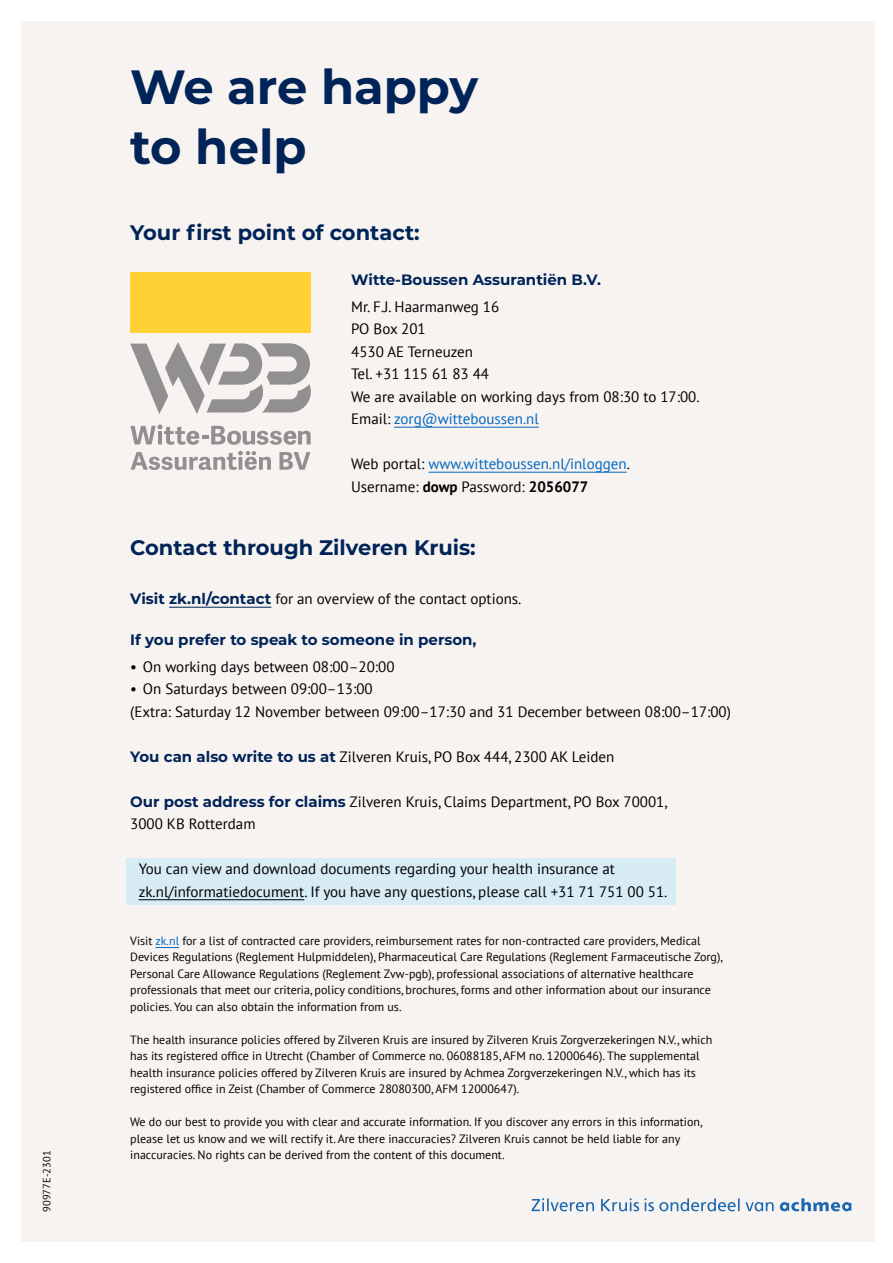
<style>
.page{position:relative;width:893px;height:1263px;background:#fff}
.page>*{position:absolute;margin:0;border:0;box-sizing:border-box;transform-origin:0 0}
.Kop_titel{font:700 48px/60px "Montserrat";color:#002358}
.Alinea_kop{font:700 21px "Montserrat";color:#002358}
.Brood{font:15px/22.5px "PT Sans";color:#000}
.Kader_blauw_achterzi{font:15px/22.5px "PT Sans";color:#000}
.Alinea_kop_10_pt{font:700 15px "Montserrat";color:#002358}
.Brood-2{font:15px "PT Sans";color:#0068c1}
.Disclaimer{font:12px/16.5px "PT Sans";color:#000}
.documentnummer{font:10.5px "PT Sans";letter-spacing:.005em;color:#000}
.s1{color:#000}
.s2{color:#0068c1}
.s3{font-weight:700}
.s4{font-family:"Montserrat";font-weight:700;color:#002358}
</style>
<div class="page">
<div style="left:21px;top:21px;width:854px;height:1221px;background:#f7f3f1"></div>
<div style="left:130px;top:272px;width:181px;height:61px;background:#ffd135"></div>
<svg style="left:130px;top:342px;width:181px;height:72px"></svg>
<svg style="left:131px;top:451px;width:140px;height:19px"></svg>
<svg style="left:279px;top:452px;width:31px;height:18px"></svg>
<svg style="left:130px;top:425px;width:181px;height:20px"></svg>
<hr style="left:394px;top:427px;width:145px;height:1px;background:#0068c1">
<hr style="left:429px;top:472px;width:198px;height:1px;background:#0068c1">
<hr style="left:169px;top:607px;width:102px;height:1px;background:#002358">
<div style="left:126px;top:859px;width:549px;height:46px;background:#d7ecf4"></div>
<hr style="left:139px;top:899px;width:165px;height:1px;background:#000">
<svg style="left:155px;top:947px;width:24px;height:1px"></svg>
<svg style="left:780px;top:1198px;width:71px;height:13px"></svg>
<svg style="left:746px;top:1202px;width:28px;height:9px"></svg>
<svg style="left:532px;top:1198px;width:62px;height:13px"></svg>
<svg style="left:601px;top:1198px;width:38px;height:13px"></svg>
<svg style="left:645px;top:1198px;width:95px;height:13px"></svg>
<p class="documentnummer" style="left:40px;top:1212px;width:63px;rotate:-90deg">90977E-2301</p>
<h1 class="Kop_titel" style="left:130px;top:54px;width:349px">We are happy to help</h1>
<h2 class="Alinea_kop" style="left:130px;top:217px;width:291px">Your first point of contact:</h2>
<h3 class="Alinea_kop_10_pt" style="left:351px;top:268px;width:251px">Witte-Boussen Assurantiën B.V.</h3>
<p class="Brood" style="left:351px;top:295px;width:150px">Mr. F.J. Haarmanweg 16</p>
<p class="Brood" style="left:351px;top:317px;width:76px">PO Box 201</p>
<p class="Brood" style="left:351px;top:340px;width:123px">4530 AE Terneuzen</p>
<p class="Brood" style="left:351px;top:362px;width:350px">Tel. +31 115 61 83 44<br>We are available on working days from 08:30 to 17:00.</p>
<p class="Brood-2" style="left:351px;top:409px;width:189px"><span class="s1">Email:</span> zorg@witteboussen.nl</p>
<p class="Brood" style="left:351px;top:452px;width:280px">Web portal: <span class="s2">www.witteboussen.nl/inloggen</span>.<br>Username: <span class="s3">dowp</span> Password: <span class="s3">2056077</span></p>
<h2 class="Alinea_kop" style="left:130px;top:532px;width:347px">Contact through Zilveren Kruis:</h2>
<p class="Brood" style="left:130px;top:587px;width:393px"><span class="s4">Visit zk.nl/contact</span> for an overview of the contact options.</p>
<h3 class="Alinea_kop_10_pt" style="left:130px;top:628px;width:348px">If you prefer to speak to someone in person,</h3>
<p class="Kader_blauw_achterzi" style="left:130px;top:655px;width:266px">• On working days between 08:00–20:00</p>
<p class="Kader_blauw_achterzi" style="left:130px;top:677px;width:244px">• On Saturdays between 09:00–13:00</p>
<p class="Brood" style="left:130px;top:700px;width:602px">(Extra: Saturday 12 November between 09:00–17:30 and 31 December between 08:00–17:00)</p>
<p class="Brood" style="left:130px;top:745px;width:486px"><span class="s4">You can also write to us at</span> Zilveren Kruis, PO Box 444, 2300 AK Leiden</p>
<p class="Brood" style="left:130px;top:790px;width:539px"><span class="s4">Our post address for claims</span> Zilveren Kruis, Claims Department, PO Box 70001,<br>3000 KB Rotterdam</p>
<p class="Kader_blauw_achterzi" style="left:139px;top:857px;width:530px">You can view and download documents regarding your health insurance at zk.nl/informatiedocument. If you have any questions, please call +31 71 751 00 51.</p>
<p class="Disclaimer" style="left:130px;top:932px;width:594px">Visit <span class="s2">zk.nl</span> for a list of contracted care providers, reimbursement rates for non-contracted care providers, Medical Devices Regulations (Reglement Hulpmiddelen), Pharmaceutical Care Regulations (Reglement Farmaceutische Zorg), Personal Care Allowance Regulations (Reglement Zvw-pgb), professional associations of alternative healthcare professionals that meet our criteria, policy conditions, brochures, forms and other information about our insurance policies. You can also obtain the information from us.</p>
<p class="Disclaimer" style="left:130px;top:1031px;width:584px">The health insurance policies offered by Zilveren Kruis are insured by Zilveren Kruis Zorgverzekeringen N.V., which has its registered office in Utrecht (Chamber of Commerce no. 06088185, AFM no. 12000646). The supplemental health insurance policies offered by Zilveren Kruis are insured by Achmea Zorgverzekeringen N.V., which has its registered office in Zeist (Chamber of Commerce 28080300, AFM 12000647).</p>
<p class="Disclaimer" style="left:130px;top:1113px;width:574px">We do our best to provide you with clear and accurate information. If you discover any errors in this information, please let us know and we will rectify it. Are there inaccuracies? Zilveren Kruis cannot be held liable for any inaccuracies. No rights can be derived from the content of this document.</p>
</div>
